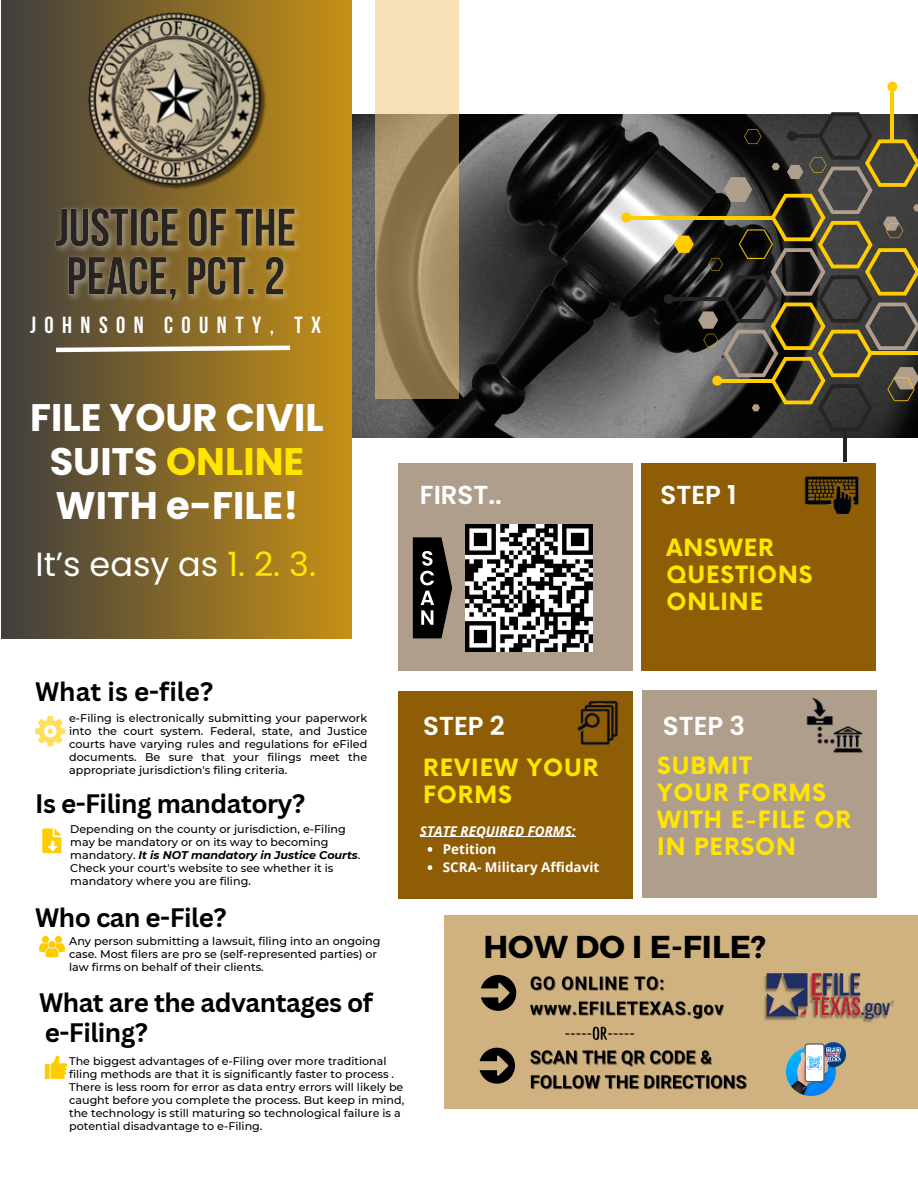
<style>
.page{position:relative;width:918px;height:1188px;background:#fff}
.page>*{position:absolute;margin:0;border:0;box-sizing:border-box;transform-origin:0 0}
.t1{font:700 38.4px/43.8px "Poppins";color:#fff;text-align:center}
.t2{font:33.45px "Poppins";color:#fff}
.t3{font:700 31.65px "Montserrat";color:#000}
.t4{font:700 25.95px/30.5px "Canva Sans";letter-spacing:-.02em;color:#000}
.t5{font:600 25.95px "Poppins";color:#fff}
.t6{font:700 25.95px "Canva Sans";color:#000}
.t7{font:700 23.25px/27px "Now";letter-spacing:.04em;color:#ffe500}
.t8{font:700 23.25px "Bebas Neue";letter-spacing:.365em;color:#fff}
.t9{font:700 13.5px/18.1px "Open Sans";color:#fff}
.t10{font:italic 700 13.5px "Open Sans";color:#fff}
.t11{font:500 11.1px/13px "Montserrat";color:#000}
.s1{color:#ffe500}
.s2{font-weight:700;font-style:italic}
</style>
<div class="page">
<img style="left:352px;top:114px;width:566px;height:323px">
<div style="left:2px;top:0;width:350px;height:638px;background:linear-gradient(to right,#403e3e,#c69016)"></div>
<div style="left:398px;top:463px;width:235px;height:207px;background:#af9e8c"></div>
<div style="left:641px;top:463px;width:235px;height:207px;background:#8f5d06"></div>
<div style="left:445px;top:915px;width:473px;height:194px;background:#cfb280"></div>
<div style="left:398px;top:691px;width:234px;height:207px;background:#8f5d06"></div>
<div style="left:642px;top:691px;width:234px;height:207px;background:#af9e8c"></div>
<svg style="left:52px;top:343px;width:243px;height:11px"></svg>
<svg style="left:375px;top:0;width:84px;height:399px;background:#b59d74"></svg>
<svg style="left:35px;top:716px;width:30px;height:30px"></svg>
<hr style="left:890px;top:86px;width:4px;height:57px;background:#fc0">
<div style="left:887px;top:82px;width:10px;height:10px;background:#fc0;border-radius:50%"></div>
<hr style="left:843px;top:431px;width:4px;height:31px;background:#272422">
<div style="left:664px;top:294px;width:10px;height:10px;background:#272422;border-radius:50%"></div>
<hr style="left:626px;top:216px;width:148px;height:3px;background:#fc0">
<div style="left:621px;top:212px;width:10px;height:11px;background:#fc0;border-radius:50%"></div>
<svg style="left:674px;top:112px;width:244px;height:320px;background:#494535"></svg>
<img style="left:465px;top:524px;width:128px;height:127px">
<svg style="left:413px;top:537px;width:39px;height:101px;background:#302d2b"></svg>
<img style="left:806px;top:698px;width:57px;height:55px">
<img style="left:578px;top:700px;width:40px;height:45px">
<img style="left:804px;top:476px;width:55px;height:39px">
<img style="left:764px;top:973px;width:131px;height:50px">
<svg style="left:39px;top:936px;width:26px;height:22px"></svg>
<svg style="left:42px;top:828px;width:19px;height:25px"></svg>
<div style="left:45px;top:1064px;width:5px;height:15px;background:#fc0"></div>
<svg style="left:50px;top:1055px;width:17px;height:24px"></svg>
<svg style="left:481px;top:975px;width:35px;height:36px"></svg>
<svg style="left:480px;top:1048px;width:35px;height:36px"></svg>
<img style="left:787px;top:1043px;width:58px;height:53px">
<img style="left:85px;top:10px;width:183px;height:187px">
<hr style="left:420px;top:836px;width:156px;height:1px;background:#fff">
<svg style="left:428px;top:847px;width:4px;height:5px"></svg>
<svg style="left:428px;top:865px;width:4px;height:5px"></svg>
<img style="left:48px;top:199px;width:260px;height:115px">
<img style="left:530px;top:1050px;width:217px;height:40px">
<img style="left:530px;top:976px;width:195px;height:44px">
<img style="left:565px;top:1026px;width:70px;height:15px">
<h3 class="t8" style="left:30px;top:316px;width:293px">JOHNSON COUNTY, TX</h3>
<h1 class="t1" style="left:30px;top:395px;width:295px">FILE YOUR CIVIL<br>SUITS <span class="s1">ONLINE<br></span>WITH e-FILE!</h1>
<h2 class="t2" style="left:35px;top:540px;width:282px">It’s easy as <span class="s1">1. 2. 3.</span></h2>
<h3 class="t5" style="left:420px;top:477px;width:83px">FIRST..</h3>
<h3 class="t5" style="left:661px;top:477px;width:78px">STEP 1</h3>
<h3 class="t7" style="left:666px;top:535px;width:148px">ANSWER<br>QUESTIONS<br>ONLINE</h3>
<h3 class="t6" style="left:35px;top:673px;width:180px">What is e-file?</h3>
<p class="t11" style="left:69px;top:712px;width:300px;text-align:justify">e-Filing is electronically submitting your paperwork into the court system. Federal, state, and Justice courts have varying rules and regulations for eFiled documents. Be sure that your filings meet the appropriate jurisdiction's filing criteria.</p>
<h3 class="t4" style="left:35px;top:788px;width:272px">Is e-Filing mandatory?</h3>
<p class="t11" style="left:70px;top:822px;width:292px">Depending on the county or jurisdiction, e-Filing may be mandatory or on its way to becoming mandatory. <span class="s2">It is NOT mandatory in Justice Courts</span>.<br>Check your court's website to see whether it is mandatory where you are filing.</p>
<h3 class="t4" style="left:35px;top:901px;width:193px">Who can e-File?</h3>
<p class="t11" style="left:69px;top:935px;width:313px">Any person submitting a lawsuit, filing into an ongoing case. Most filers are pro se (self-represented parties) or law firms on behalf of their clients.</p>
<h3 class="t4" style="left:39px;top:987px;width:335px">What are the advantages of e-Filing?</h3>
<p class="t11" style="left:69px;top:1055px;width:337px">The biggest advantages of e-Filing over more traditional filing methods are that it is significantly faster to process .<br>There is less room for error as data entry errors will likely be caught before you complete the process. But keep in mind, the technology is still maturing so technological failure is a potential disadvantage to e-Filing.</p>
<h3 class="t5" style="left:423px;top:708px;width:83px">STEP 2</h3>
<h3 class="t5" style="left:663px;top:708px;width:84px">STEP 3</h3>
<h3 class="t7" style="left:657px;top:753px;width:195px">SUBMIT<br>YOUR FORMS<br>WITH E-FILE OR<br>IN PERSON</h3>
<h3 class="t7" style="left:423px;top:755px;width:177px">REVIEW YOUR<br>FORMS</h3>
<p class="t10" style="left:420px;top:821px;width:157px">STATE REQUIRED FORMS:</p>
<p class="t9" style="left:443px;top:839px;width:158px">Petition<br>SCRA- Military Affidavit</p>
<h3 class="t3" style="left:483px;top:927px;width:284px">HOW DO I E-FILE?</h3>
</div>
